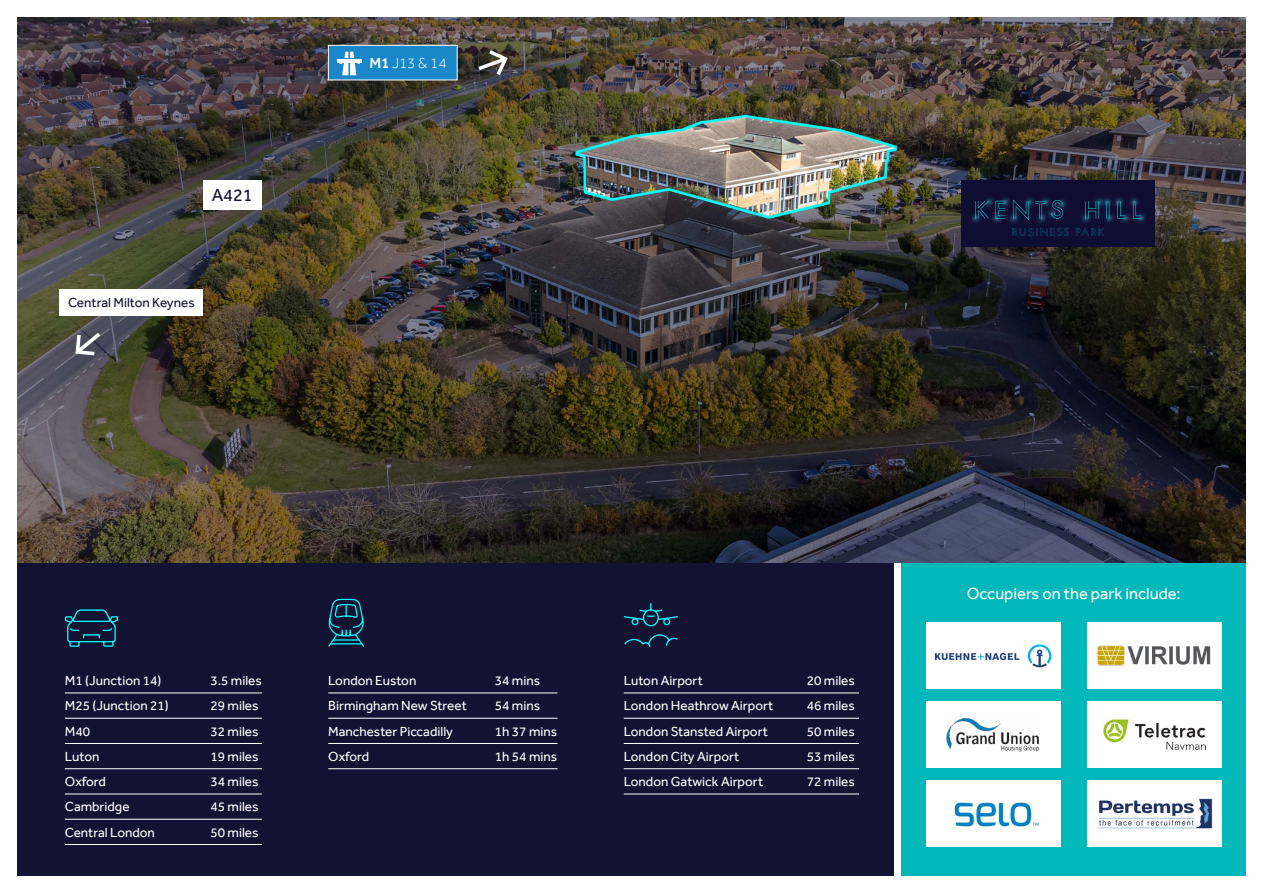
<style>
.page{position:relative;width:1263px;height:893px;background:#fff}
.page>*{position:absolute;margin:0;border:0;box-sizing:border-box;transform-origin:0 0}
.t1{font:18px "Effra";color:#121233}
.t2{font:16.5px "Effra";color:#fff}
.t3{font:300 15px "Effra";color:#fff}
.t4{font:13.5px "Effra";color:#fff}
.t5{font:13.5px "Effra";color:#121233}
.s1{font-weight:500}
</style>
<div class="page">
<div style="left:17px;top:506px;width:876px;height:370px;background:#121233"></div>
<div style="left:901px;top:506px;width:345px;height:370px;background:#00b8ba"></div>
<img style="left:17px;top:17px;width:1229px;height:545px">
<div style="left:60px;top:290px;width:143px;height:26px;background:#fff"></div>
<div style="left:203px;top:181px;width:58px;height:29px;background:#fff"></div>
<svg style="left:478px;top:50px;width:30px;height:25px"></svg>
<svg style="left:75px;top:333px;width:25px;height:22px"></svg>
<svg style="left:64px;top:609px;width:54px;height:38px"></svg>
<svg style="left:328px;top:598px;width:36px;height:49px"></svg>
<svg style="left:623px;top:603px;width:55px;height:24px"></svg>
<svg style="left:624px;top:634px;width:54px;height:13px"></svg>
<hr style="left:65px;top:693px;width:197px;height:1px;background:#fff">
<hr style="left:65px;top:718px;width:197px;height:1px;background:#fff">
<hr style="left:65px;top:743px;width:197px;height:1px;background:#fff">
<hr style="left:65px;top:768px;width:197px;height:1px;background:#fff">
<hr style="left:65px;top:794px;width:197px;height:1px;background:#fff">
<hr style="left:65px;top:819px;width:197px;height:1px;background:#fff">
<hr style="left:65px;top:844px;width:197px;height:1px;background:#fff">
<hr style="left:328px;top:693px;width:229px;height:1px;background:#fff">
<hr style="left:328px;top:718px;width:229px;height:1px;background:#fff">
<hr style="left:328px;top:743px;width:229px;height:1px;background:#fff">
<hr style="left:328px;top:768px;width:229px;height:1px;background:#fff">
<hr style="left:624px;top:693px;width:235px;height:1px;background:#fff">
<hr style="left:624px;top:718px;width:235px;height:1px;background:#fff">
<hr style="left:624px;top:743px;width:235px;height:1px;background:#fff">
<hr style="left:624px;top:768px;width:235px;height:1px;background:#fff">
<hr style="left:624px;top:794px;width:235px;height:1px;background:#fff">
<div style="left:328px;top:45px;width:129px;height:35px;background:#1a87c9;border:1px solid #fff"></div>
<hr style="left:337px;top:60px;width:24px;height:3px;background:#fff">
<svg style="left:340px;top:52px;width:20px;height:23px"></svg>
<div style="left:961px;top:181px;width:193px;height:66px;background:#100d32"></div>
<svg style="left:971px;top:197px;width:175px;height:40px"></svg>
<div style="left:926px;top:623px;width:134px;height:66px;background:#fff"></div>
<svg style="left:1028px;top:644px;width:23px;height:23px"></svg>
<svg style="left:935px;top:653px;width:84px;height:7px"></svg>
<div style="left:926px;top:701px;width:134px;height:67px;background:#fff"></div>
<img style="left:946px;top:717px;width:94px;height:35px">
<div style="left:926px;top:780px;width:134px;height:67px;background:#fff"></div>
<img style="left:954px;top:802px;width:85px;height:25px">
<div style="left:1087px;top:623px;width:134px;height:66px;background:#fff"></div>
<img style="left:1098px;top:645px;width:113px;height:21px">
<div style="left:1087px;top:701px;width:134px;height:67px;background:#fff"></div>
<img style="left:1103px;top:719px;width:102px;height:31px">
<div style="left:1087px;top:780px;width:134px;height:67px;background:#fff"></div>
<img style="left:1098px;top:798px;width:115px;height:31px">
<p class="t1" style="left:212px;top:184px;width:43px">A421</p>
<p class="t5" style="left:68px;top:295px;width:128px">Central Milton Keynes</p>
<p class="t3" style="left:369px;top:55px;width:79px"><span class="s1">M1</span> J13 &amp; 14</p>
<p class="t4" style="left:65px;top:673px;width:98px">M1 (Junction 14)</p>
<p class="t4" style="left:210px;top:673px;width:53px">3.5 miles</p>
<p class="t4" style="left:65px;top:698px;width:106px">M25 (Junction 21)</p>
<p class="t4" style="left:210px;top:698px;width:50px">29 miles</p>
<p class="t4" style="left:65px;top:723px;width:27px">M40</p>
<p class="t4" style="left:210px;top:723px;width:50px">32 miles</p>
<p class="t4" style="left:65px;top:748px;width:36px">Luton</p>
<p class="t4" style="left:210px;top:748px;width:50px">19 miles</p>
<p class="t4" style="left:65px;top:774px;width:42px">Oxford</p>
<p class="t4" style="left:210px;top:774px;width:50px">34 miles</p>
<p class="t4" style="left:65px;top:799px;width:66px">Cambridge</p>
<p class="t4" style="left:210px;top:799px;width:50px">45 miles</p>
<p class="t4" style="left:65px;top:824px;width:92px">Central London</p>
<p class="t4" style="left:210px;top:824px;width:50px">50 miles</p>
<p class="t4" style="left:328px;top:673px;width:90px">London Euston</p>
<p class="t4" style="left:495px;top:673px;width:47px">34 mins</p>
<p class="t4" style="left:328px;top:698px;width:140px">Birmingham New Street</p>
<p class="t4" style="left:495px;top:698px;width:47px">54 mins</p>
<p class="t4" style="left:328px;top:723px;width:126px">Manchester Piccadilly</p>
<p class="t4" style="left:495px;top:723px;width:64px">1h 37 mins</p>
<p class="t4" style="left:328px;top:748px;width:42px">Oxford</p>
<p class="t4" style="left:495px;top:748px;width:64px">1h 54 mins</p>
<p class="t4" style="left:624px;top:673px;width:81px">Luton Airport</p>
<p class="t4" style="left:807px;top:673px;width:50px">20 miles</p>
<p class="t4" style="left:624px;top:698px;width:151px">London Heathrow Airport</p>
<p class="t4" style="left:807px;top:698px;width:50px">46 miles</p>
<p class="t4" style="left:624px;top:723px;width:146px">London Stansted Airport</p>
<p class="t4" style="left:807px;top:723px;width:50px">50 miles</p>
<p class="t4" style="left:624px;top:748px;width:117px">London City Airport</p>
<p class="t4" style="left:807px;top:748px;width:50px">53 miles</p>
<p class="t4" style="left:624px;top:774px;width:141px">London Gatwick Airport</p>
<p class="t4" style="left:807px;top:774px;width:50px">72 miles</p>
<p class="t2" style="left:967px;top:583px;width:216px">Occupiers on the park include:</p>
</div>
